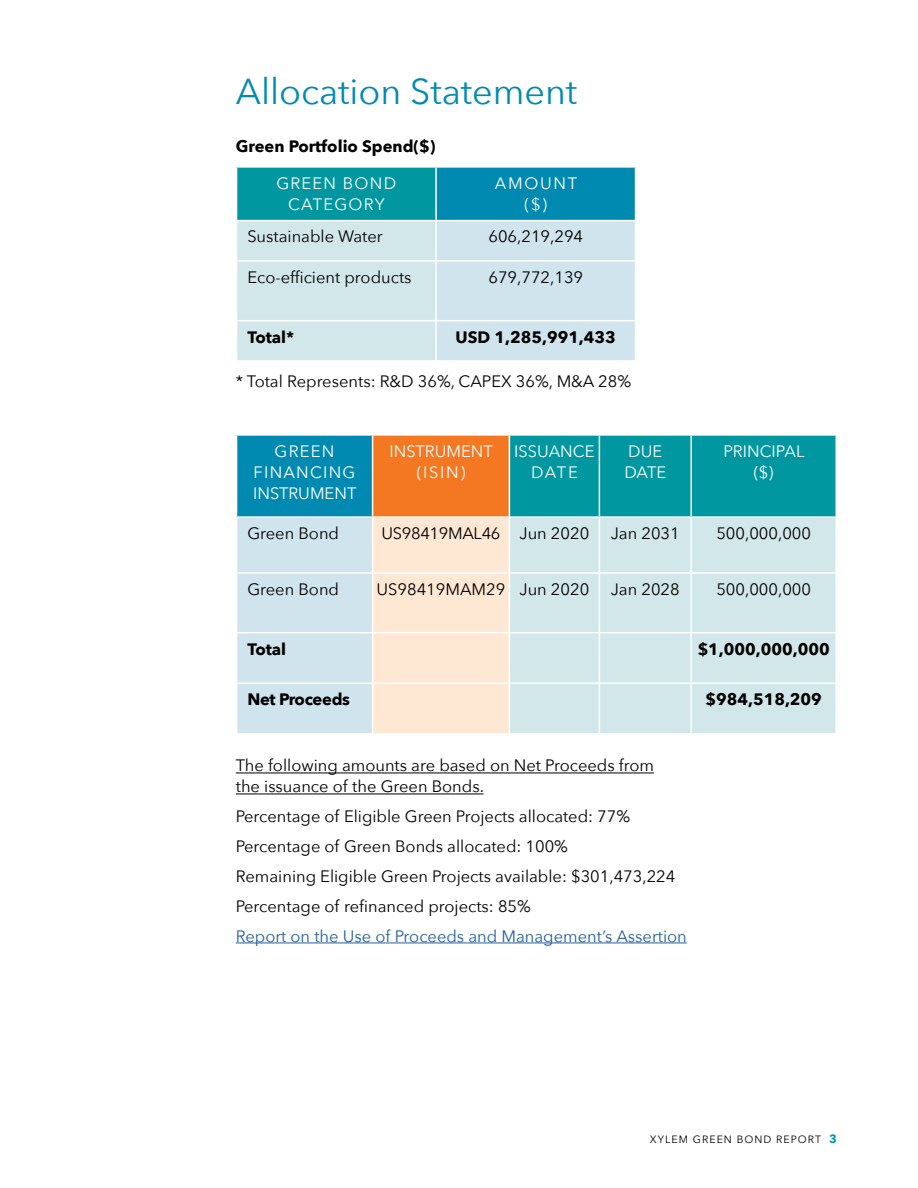
<style>
.page{position:relative;width:918px;height:1188px;background:#fff}
.page>*{position:absolute;margin:0;border:0;box-sizing:border-box;transform-origin:0 0}
.t1{font:36px "Avenir Next";color:#008ab1}
.t2{font:16.5px/30px "Avenir Next";color:#000}
.t3{font:700 16.5px "Avenir Next";color:#000}
.t4{font:16.5px/21px "Avenir Next";color:#fff;text-align:center}
.t5{font:16.5px "Avenir Next";color:#215e9e}
.t6{font:16.5px/21px "Avenir Next";letter-spacing:.075em;color:#fff;text-align:center}
.t7{font:16.5px "Avenir Next";letter-spacing:-.02em;color:#000}
.t8{font:700 16.5px "Avenir Next";letter-spacing:-.02em;color:#000}
.t9{font:10.5px "Avenir Next LT Pro";letter-spacing:.1em;color:#000}
.s1{font-weight:700;font-size:12px;color:#0099a9}
</style>
<div class="page">
<div style="left:237px;top:167px;width:199px;height:54px;background:#0097a0"></div>
<div style="left:436px;top:167px;width:200px;height:54px;background:#008ab1"></div>
<div style="left:237px;top:221px;width:398px;height:139px;background:#d2e7ed"></div>
<hr style="left:236px;top:166px;width:200px;height:2px;background:#fff">
<hr style="left:436px;top:166px;width:200px;height:2px;background:#fff">
<hr style="left:435px;top:168px;width:2px;height:52px;background:#fff">
<hr style="left:635px;top:168px;width:1px;height:52px;background:#fff">
<hr style="left:236px;top:220px;width:200px;height:1px;background:#fff">
<hr style="left:436px;top:220px;width:200px;height:1px;background:#fff">
<hr style="left:435px;top:221px;width:2px;height:39px;background:#fff">
<hr style="left:236px;top:260px;width:200px;height:2px;background:#fff">
<hr style="left:436px;top:260px;width:200px;height:2px;background:#fff">
<hr style="left:435px;top:262px;width:2px;height:58px;background:#fff">
<hr style="left:236px;top:320px;width:200px;height:1px;background:#fff">
<hr style="left:436px;top:320px;width:200px;height:1px;background:#fff">
<hr style="left:435px;top:321px;width:2px;height:39px;background:#fff">
<svg style="left:237px;top:436px;width:599px;height:297px;background:#97bdb7"></svg>
<div style="left:510px;top:518px;width:326px;height:215px;background:#d2e7e9"></div>
<hr style="left:372px;top:436px;width:1px;height:80px;background:#fff">
<hr style="left:509px;top:436px;width:1px;height:80px;background:#fff">
<hr style="left:599px;top:436px;width:1px;height:80px;background:#fff">
<hr style="left:690px;top:436px;width:2px;height:80px;background:#fff">
<hr style="left:236px;top:516px;width:137px;height:2px;background:#fff">
<hr style="left:373px;top:516px;width:136px;height:2px;background:#fff">
<hr style="left:372px;top:518px;width:1px;height:54px;background:#fff">
<hr style="left:509px;top:516px;width:90px;height:2px;background:#fff">
<hr style="left:509px;top:518px;width:1px;height:54px;background:#fff">
<hr style="left:599px;top:516px;width:92px;height:2px;background:#fff">
<hr style="left:599px;top:518px;width:1px;height:54px;background:#fff">
<hr style="left:691px;top:516px;width:146px;height:2px;background:#fff">
<hr style="left:690px;top:518px;width:2px;height:54px;background:#fff">
<hr style="left:236px;top:572px;width:137px;height:2px;background:#fff">
<hr style="left:373px;top:572px;width:136px;height:2px;background:#fff">
<hr style="left:372px;top:574px;width:1px;height:58px;background:#fff">
<hr style="left:509px;top:572px;width:90px;height:2px;background:#fff">
<hr style="left:509px;top:574px;width:1px;height:58px;background:#fff">
<hr style="left:599px;top:572px;width:92px;height:2px;background:#fff">
<hr style="left:599px;top:574px;width:1px;height:58px;background:#fff">
<hr style="left:691px;top:572px;width:146px;height:2px;background:#fff">
<hr style="left:690px;top:574px;width:2px;height:58px;background:#fff">
<hr style="left:236px;top:632px;width:137px;height:1px;background:#fff">
<hr style="left:373px;top:632px;width:136px;height:1px;background:#fff">
<hr style="left:372px;top:633px;width:1px;height:49px;background:#fff">
<hr style="left:509px;top:632px;width:90px;height:1px;background:#fff">
<hr style="left:509px;top:633px;width:1px;height:49px;background:#fff">
<hr style="left:599px;top:632px;width:92px;height:1px;background:#fff">
<hr style="left:599px;top:633px;width:1px;height:49px;background:#fff">
<hr style="left:691px;top:632px;width:146px;height:1px;background:#fff">
<hr style="left:690px;top:633px;width:2px;height:49px;background:#fff">
<hr style="left:236px;top:682px;width:137px;height:2px;background:#fff">
<hr style="left:373px;top:682px;width:136px;height:2px;background:#fff">
<hr style="left:372px;top:684px;width:1px;height:49px;background:#fff">
<hr style="left:509px;top:682px;width:90px;height:2px;background:#fff">
<hr style="left:509px;top:684px;width:1px;height:49px;background:#fff">
<hr style="left:599px;top:682px;width:92px;height:2px;background:#fff">
<hr style="left:599px;top:684px;width:1px;height:49px;background:#fff">
<hr style="left:691px;top:682px;width:146px;height:2px;background:#fff">
<hr style="left:690px;top:684px;width:2px;height:49px;background:#fff">
<hr style="left:236px;top:773px;width:418px;height:1px;background:#000">
<hr style="left:236px;top:794px;width:248px;height:1px;background:#000">
<hr style="left:236px;top:943px;width:451px;height:1px;background:#215e9e">
<h1 class="t1" style="left:236px;top:61px;width:343px">Allocation Statement</h1>
<p class="t3" style="left:236px;top:131px;width:201px">Green Portfolio Spend($)</p>
<p class="t6" style="left:276px;top:172px;width:121px">GREEN BOND<br>CATEGORY</p>
<p class="t4" style="left:495px;top:172px;width:84px">AMOUNT ($)</p>
<p class="t2" style="left:247px;top:221px;width:137px">Sustainable Water</p>
<p class="t2" style="left:488px;top:221px;width:96px">606,219,294</p>
<p class="t2" style="left:247px;top:261px;width:166px">Eco-efficient products</p>
<p class="t2" style="left:488px;top:261px;width:96px">679,772,139</p>
<p class="t3" style="left:247px;top:323px;width:48px">Total*</p>
<p class="t3" style="left:456px;top:323px;width:162px">USD 1,285,991,433</p>
<p class="t2" style="left:236px;top:366px;width:397px">* Total Represents: R&amp;D 36%, CAPEX 36%, M&amp;A 28%</p>
<p class="t6" style="left:253px;top:440px;width:105px">GREEN<br>FINANCING<br>INSTRUMENT</p>
<p class="t4" style="left:390px;top:440px;width:105px">INSTRUMENT (ISIN)</p>
<p class="t4" style="left:514px;top:440px;width:82px">ISSUANCE<br>DATE</p>
<p class="t4" style="left:624px;top:440px;width:43px;text-align:left">DUE<br>DATE</p>
<p class="t4" style="left:723px;top:440px;width:83px">PRINCIPAL ($)</p>
<p class="t2" style="left:247px;top:518px;width:93px">Green Bond</p>
<p class="t7" style="left:382px;top:519px;width:209px">US98419MAL46 Jun 2020</p>
<p class="t2" style="left:611px;top:518px;width:70px">Jan 2031</p>
<p class="t2" style="left:716px;top:518px;width:96px">500,000,000</p>
<p class="t2" style="left:247px;top:573px;width:93px">Green Bond</p>
<p class="t2" style="left:377px;top:573px;width:214px">US98419MAM29 Jun 2020</p>
<p class="t2" style="left:611px;top:573px;width:70px">Jan 2028</p>
<p class="t2" style="left:716px;top:573px;width:96px">500,000,000</p>
<p class="t3" style="left:247px;top:635px;width:40px">Total</p>
<p class="t3" style="left:698px;top:635px;width:134px">$1,000,000,000</p>
<p class="t8" style="left:247px;top:685px;width:104px">Net Proceeds</p>
<p class="t3" style="left:705px;top:685px;width:118px">$984,518,209</p>
<p class="t2" style="left:236px;top:754px;width:420px;line-height:21px">The following amounts are based on Net Proceeds from the issuance of the Green Bonds.</p>
<p class="t2" style="left:236px;top:800px;width:441px">Percentage of Eligible Green Projects allocated: 77% Percentage of Green Bonds allocated: 100%<br>Remaining Eligible Green Projects available: $301,473,224<br>Percentage of refinanced projects: 85%</p>
<p class="t5" style="left:236px;top:922px;width:453px">Report on the Use of Proceeds and Management’s Assertion</p>
<p class="t9" style="left:650px;top:1133px;width:189px">XYLEM GREEN BOND REPORT <span class="s1">3</span></p>
</div>
